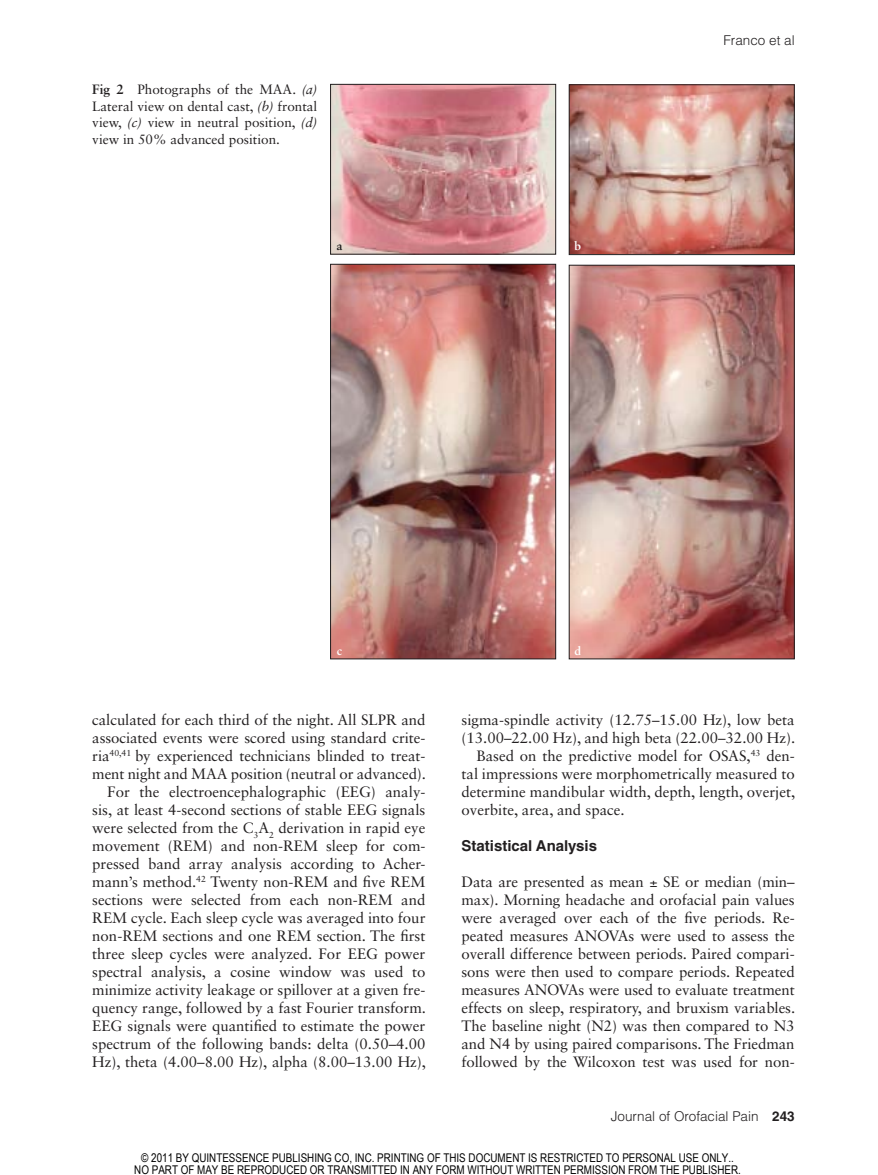
<style>
.page{position:relative;width:878px;height:1175px;background:#fff}
.page>*{position:absolute;margin:0;border:0;box-sizing:border-box;transform-origin:0 0}
.t1{font:15px/18px "Sabon LT Std";color:#221f20;text-align:right}
.t2{font:700 15px "Helvetica LT Std";color:#221f20}
.t3{font:13.5px/16.5px "Sabon LT Std";color:#221f20;text-align:justify}
.t4{font:300 13.5px "Helvetica LT Std";color:#221f20}
.t5{font:12px/12px "Arial Narrow";color:#000;text-align:center}
.t6{font:700 12px "Sabon LT Std";color:#fff}
.t7{font:700 12px "Sabon LT Std";color:#221f20}
.s1{font-weight:700}
.s2{font-style:italic}
</style>
<div class="page">
<img style="left:332px;top:86px;width:222px;height:166px">
<div style="left:330px;top:84px;width:226px;height:170px;border:1px solid #221f20"></div>
<img style="left:570px;top:86px;width:222px;height:167px">
<div style="left:568px;top:84px;width:226px;height:171px;border:1px solid #221f20"></div>
<img style="left:332px;top:266px;width:222px;height:391px">
<div style="left:330px;top:264px;width:226px;height:395px;border:1px solid #221f20"></div>
<img style="left:570px;top:267px;width:222px;height:390px">
<div style="left:568px;top:265px;width:226px;height:394px;border:1px solid #221f20"></div>
<p class="t3" style="left:92px;top:81px;width:227px"><span class="s1">Fig 2</span> Photographs of the MAA. <span class="s2">(a)<br></span>Lateral view on dental cast, <span class="s2">(b)</span> frontal view, <span class="s2">(c)</span> view in neutral position, <span class="s2">(d) </span>view in 50% advanced position.</p>
<p class="t7" style="left:336px;top:238px;width:7px">a</p>
<p class="t6" style="left:337px;top:643px;width:7px">c</p>
<p class="t6" style="left:574px;top:238px;width:8px">b</p>
<p class="t4" style="left:723px;top:32px;width:73px">Franco et al</p>
<p class="t6" style="left:574px;top:643px;width:8px">d</p>
<p class="t1" style="left:92px;top:710px;width:335px">calculated for each third of the night. All SLPR and associated events were scored using standard crite&shy;ria<sup>40,41</sup> by experienced technicians blinded to treat&shy;ment night and MAA position (neutral or advanced).<br>For the electroencephalographic (EEG) analy&shy;sis, at least 4-second sections of stable EEG signals were selected from the C<sub>3</sub>A<sub>2</sub> derivation in rapid eye movement (REM) and non-REM sleep for com&shy;pressed band array analysis according to Acher&shy;mann’s method.<sup>42</sup> Twenty non-REM and five REM sections were selected from each non-REM and REM cycle. Each sleep cycle was averaged into four non-REM sections and one REM section. The first three sleep cycles were analyzed. For EEG power spectral analysis, a cosine window was used to minimize activity leakage or spillover at a given fre&shy;quency range, followed by a fast Fourier transform.<br>EEG signals were quantified to estimate the power spectrum of the following bands: delta (0.50–4.00<br>Hz), theta (4.00–8.00 Hz), alpha (8.00–13.00 Hz),</p>
<p class="t1" style="left:461px;top:710px;width:334px">sigma-spindle activity (12.75–15.00 Hz), low beta</p>
<p class="t1" style="left:461px;top:728px;width:335px">(13.00–22.00 Hz), and high beta (22.00–32.00 Hz).</p>
<p class="t1" style="left:476px;top:746px;width:320px">Based on the predictive model for OSAS,<sup>43</sup> den-</p>
<p class="t1" style="left:461px;top:764px;width:335px">tal impressions were morphometrically measured to</p>
<p class="t1" style="left:461px;top:782px;width:335px">determine mandibular width, depth, length, overjet,</p>
<p class="t1" style="left:461px;top:800px;width:165px">overbite, area, and space.</p>
<p class="t2" style="left:461px;top:836px;width:137px">Statistical Analysis</p>
<p class="t1" style="left:461px;top:872px;width:335px;text-align:justify">Data are presented as mean ± SE or median (min– max). Morning headache and orofacial pain values were averaged over each of the five periods. Re&shy;peated measures ANOVAs were used to assess the overall difference between periods. Paired compari&shy;sons were then used to compare periods. Repeated measures ANOVAs were used to evaluate treatment effects on sleep, respiratory, and bruxism variables.<br>The baseline night (N2) was then compared to N3 and N4 by using paired comparisons. The Friedman followed by the Wilcoxon test was used for non-</p>
<p class="t4" style="left:610px;top:1107px;width:185px">Journal of Orofacial Pain <span class="s1">243</span></p>
<p class="t5" style="left:134px;top:1151px;width:608px">© 2011 BY QUINTESSENCE PUBLISHING CO, INC. PRINTING OF THIS DOCUMENT IS RESTRICTED TO PERSONAL USE ONLY..<br>NO PART OF MAY BE REPRODUCED OR TRANSMITTED IN ANY FORM WITHOUT WRITTEN PERMISSION FROM THE PUBLISHER.</p>
</div>
